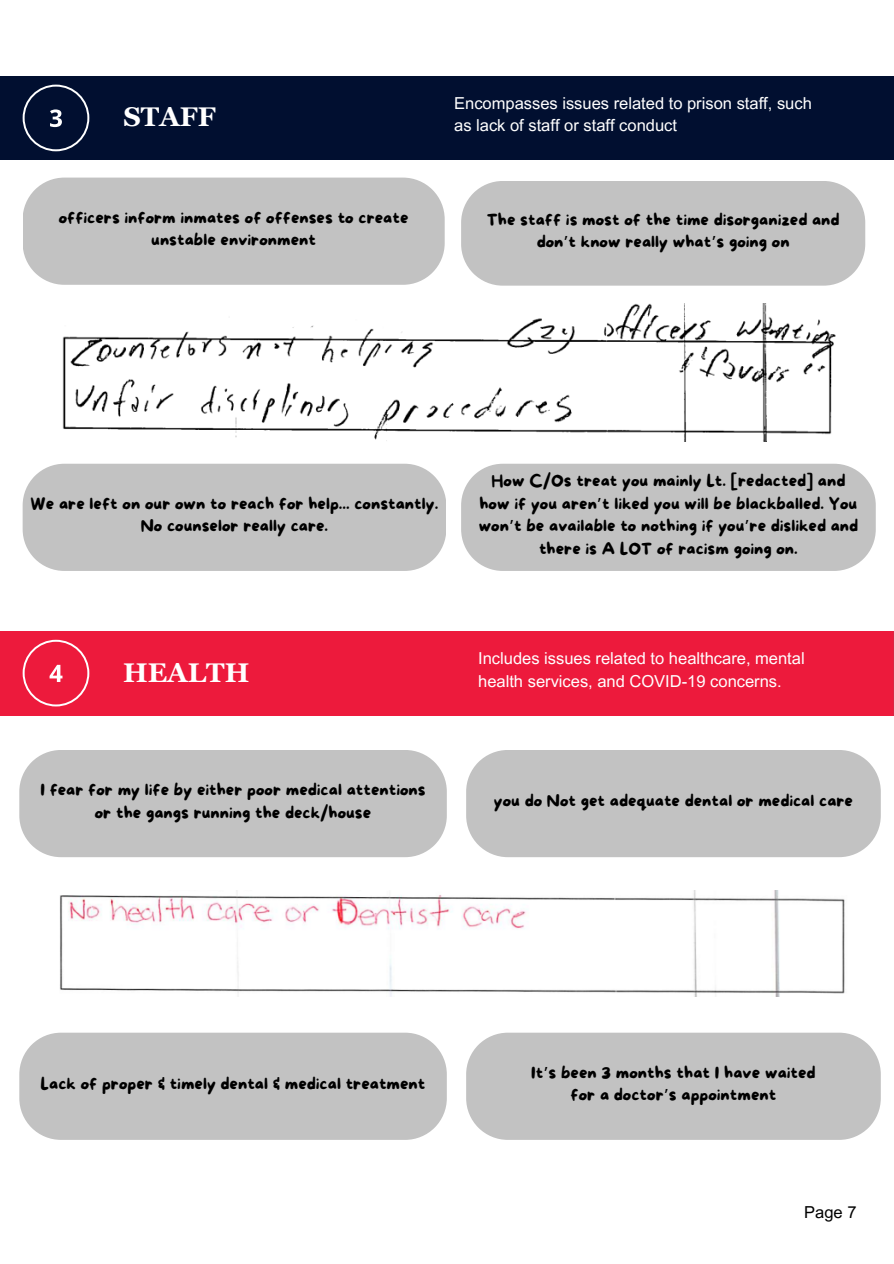
<style>
.page{position:relative;width:894px;height:1264px;background:#fff}
.page>*{position:absolute;margin:0;border:0;box-sizing:border-box;transform-origin:0 0}
.t1{font:700 27px "Georgia Pro";color:#fff}
.t2{font:16.5px/22.5px "More Sugar";color:#000;text-align:center}
.t3{font:16.5px/22.5px "Arial MT Pro";color:#fff}
.t4{font:16.5px "Arial MT Pro";color:#000}
.s1{font-family:"Noto Sans Gurmukhi"}
</style>
<div class="page">
<div style="left:0;top:631px;width:893px;height:84px;background:#ed1a3c"></div>
<div style="left:466px;top:750px;width:414px;height:107px;background:#c2c2c2"></div>
<div style="left:19px;top:1032px;width:427px;height:107px;background:#c2c2c2"></div>
<div style="left:466px;top:1032px;width:414px;height:107px;background:#c2c2c2"></div>
<div style="left:0;top:76px;width:893px;height:84px;background:#010f30"></div>
<svg style="left:23px;top:85px;width:66px;height:66px;background:#1e2a47"></svg>
<svg style="left:23px;top:639px;width:66px;height:67px;background:#ef3452"></svg>
<div style="left:19px;top:750px;width:427px;height:107px;background:#c2c2c2"></div>
<img style="left:60px;top:890px;width:785px;height:106px">
<div style="left:23px;top:178px;width:421px;height:107px;background:#c2c2c2"></div>
<div style="left:461px;top:181px;width:404px;height:105px;background:#c2c2c2"></div>
<div style="left:23px;top:464px;width:423px;height:107px;background:#c2c2c2"></div>
<div style="left:461px;top:464px;width:414px;height:107px;background:#c2c2c2"></div>
<img style="left:62px;top:304px;width:774px;height:137px">
<h1 class="t1" style="left:123px;top:101px;width:94px">STAFF</h1>
<p class="t3" style="left:454px;top:94px;width:359px">Encompasses issues related to prison staff, such as lack of staff or staff conduct</p>
<p class="t2" style="left:59px;top:207px;width:351px">officers inform inmates of offenses to create unstable environment</p>
<p class="t2" style="left:486px;top:209px;width:354px">The staff is most of the time disorganized and don<span class="s1">’</span>t know really what<span class="s1">’</span>s going on</p>
<p class="t2" style="left:31px;top:493px;width:409px">We are left on our own to reach for help... constantly.<br>No counselor really care.</p>
<h1 class="t1" style="left:123px;top:657px;width:128px">HEALTH</h1>
<p class="t2" style="left:40px;top:779px;width:387px">I fear for my life by either poor medical attentions or the gangs running the deck/house</p>
<p class="t2" style="left:478px;top:471px;width:381px">How C/Os treat you mainly Lt. [redacted] and how if you aren<span class="s1">’</span>t liked you will be blackballed. You won<span class="s1">’</span>t be available to nothing if you<span class="s1">’</span>re disliked and there is A LOT of racism going on.</p>
<p class="t3" style="left:478px;top:649px;width:328px">Includes issues related to healthcare, mental health services, and COVID-19 concerns.</p>
<p class="t2" style="left:493px;top:790px;width:360px">you do Not get adequate dental or medical care</p>
<p class="t2" style="left:41px;top:1073px;width:386px">Lack of proper &amp; timely dental &amp; medical treatment</p>
<p class="t2" style="left:531px;top:1062px;width:286px">It<span class="s1">’</span>s been 3 months that I have waited for a doctor<span class="s1">’</span>s appointment</p>
<p class="t4" style="left:804px;top:1205px;width:54px">Page 7</p>
</div>
